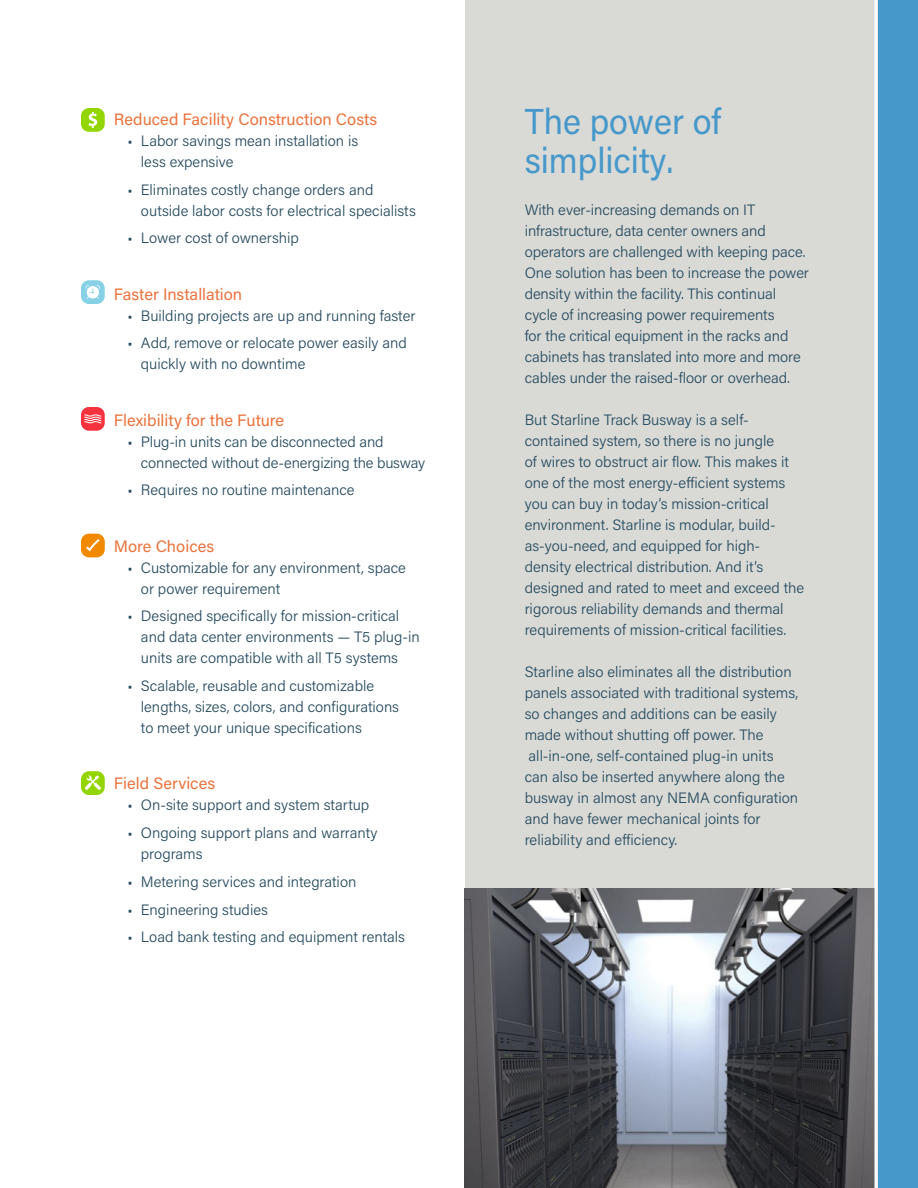
<style>
.page{position:relative;width:918px;height:1188px;background:#fff}
.page>*{position:absolute;margin:0;border:0;box-sizing:border-box;transform-origin:0 0}
.t1{font:36px/39px "Acumin Pro";color:#4698ca;scale:.95 1}
.t2{font:16.5px "Acumin Pro";color:#ea733d}
.t3{font:300 15px/21px "Acumin Pro";color:#254a5d}
</style>
<div class="page">
<div style="left:878px;top:0;width:40px;height:1188px;background:#4698ca"></div>
<div style="left:465px;top:0;width:413px;height:1188px;background:#d9d9d6"></div>
<svg style="left:81px;top:108px;width:24px;height:24px"></svg>
<svg style="left:81px;top:280px;width:24px;height:24px"></svg>
<svg style="left:81px;top:407px;width:24px;height:24px"></svg>
<svg style="left:81px;top:534px;width:24px;height:23px"></svg>
<svg style="left:81px;top:771px;width:24px;height:24px"></svg>
<img style="left:465px;top:889px;width:409px;height:299px">
<hr style="left:874px;top:0;width:3px;height:1188px;background:#fff">
<p class="t2" style="left:114px;top:108px;width:265px">Reduced Facility Construction Costs</p>
<p class="t3" style="left:141px;top:130px;width:219px;text-indent:-14px">• Labor savings mean installation is less expensive</p>
<p class="t3" style="left:141px;top:178px;width:276px;text-indent:-14px">• Eliminates costly change orders and outside labor costs for electrical specialists</p>
<p class="t3" style="left:127px;top:227px;width:173px">• Lower cost of ownership</p>
<p class="t2" style="left:114px;top:283px;width:130px">Faster Installation</p>
<p class="t3" style="left:127px;top:304px;width:290px">• Building projects are up and running faster</p>
<p class="t3" style="left:141px;top:332px;width:267px;text-indent:-14px">• Add, remove or relocate power easily and quickly with no downtime</p>
<p class="t2" style="left:114px;top:409px;width:172px">Flexibility for the Future</p>
<p class="t3" style="left:141px;top:430px;width:286px;text-indent:-13px">• Plug-in units can be disconnected and connected without de-energizing the busway</p>
<p class="t3" style="left:127px;top:479px;width:229px">• Requires no routine maintenance</p>
<p class="t2" style="left:114px;top:535px;width:102px">More Choices</p>
<p class="t3" style="left:141px;top:556px;width:267px;text-indent:-14px">• Customizable for any environment, space or power requirement</p>
<p class="t3" style="left:141px;top:605px;width:280px;text-indent:-14px">• Designed specifically for mission-critical and data center environments — T5 plug-in units are compatible with all T5 systems</p>
<p class="t3" style="left:141px;top:675px;width:260px;text-indent:-14px">• Scalable, reusable and customizable lengths, sizes, colors, and configurations to meet your unique specifications</p>
<p class="t2" style="left:114px;top:772px;width:103px">Field Services</p>
<p class="t3" style="left:127px;top:794px;width:243px">• On-site support and system startup</p>
<p class="t3" style="left:141px;top:822px;width:238px;text-indent:-14px">• Ongoing support plans and warranty programs</p>
<p class="t3" style="left:127px;top:871px;width:231px">• Metering services and integration</p>
<p class="t3" style="left:127px;top:898px;width:142px">• Engineering studies</p>
<p class="t3" style="left:127px;top:926px;width:279px">• Load bank testing and equipment rentals</p>
<h1 class="t1" style="left:525px;top:101px;width:208px">The power of simplicity.</h1>
<p class="t3" style="left:525px;top:199px;width:286px">With ever-increasing demands on IT infrastructure, data center owners and operators are challenged with keeping pace.<br>One solution has been to increase the power density within the facility. This continual cycle of increasing power requirements<br>for the critical equipment in the racks and cabinets has translated into more and more cables under the raised-floor or overhead.</p>
<p class="t3" style="left:525px;top:409px;width:281px">But Starline Track Busway is a self&shy;contained system, so there is no jungle<br>of wires to obstruct air flow. This makes it one of the most energy-efficient systems you can buy in today’s mission-critical environment. Starline is modular, build&shy;as-you-need, and equipped for high&shy;density electrical distribution. And it’s designed and rated to meet and exceed the rigorous reliability demands and thermal requirements of mission-critical facilities.</p>
<p class="t3" style="left:525px;top:661px;width:275px">Starline also eliminates all the distribution panels associated with traditional systems, so changes and additions can be easily made without shutting off power. The all-in-one, self-contained plug-in units<br>can also be inserted anywhere along the busway in almost any NEMA configuration and have fewer mechanical joints for reliability and efficiency.</p>
</div>
